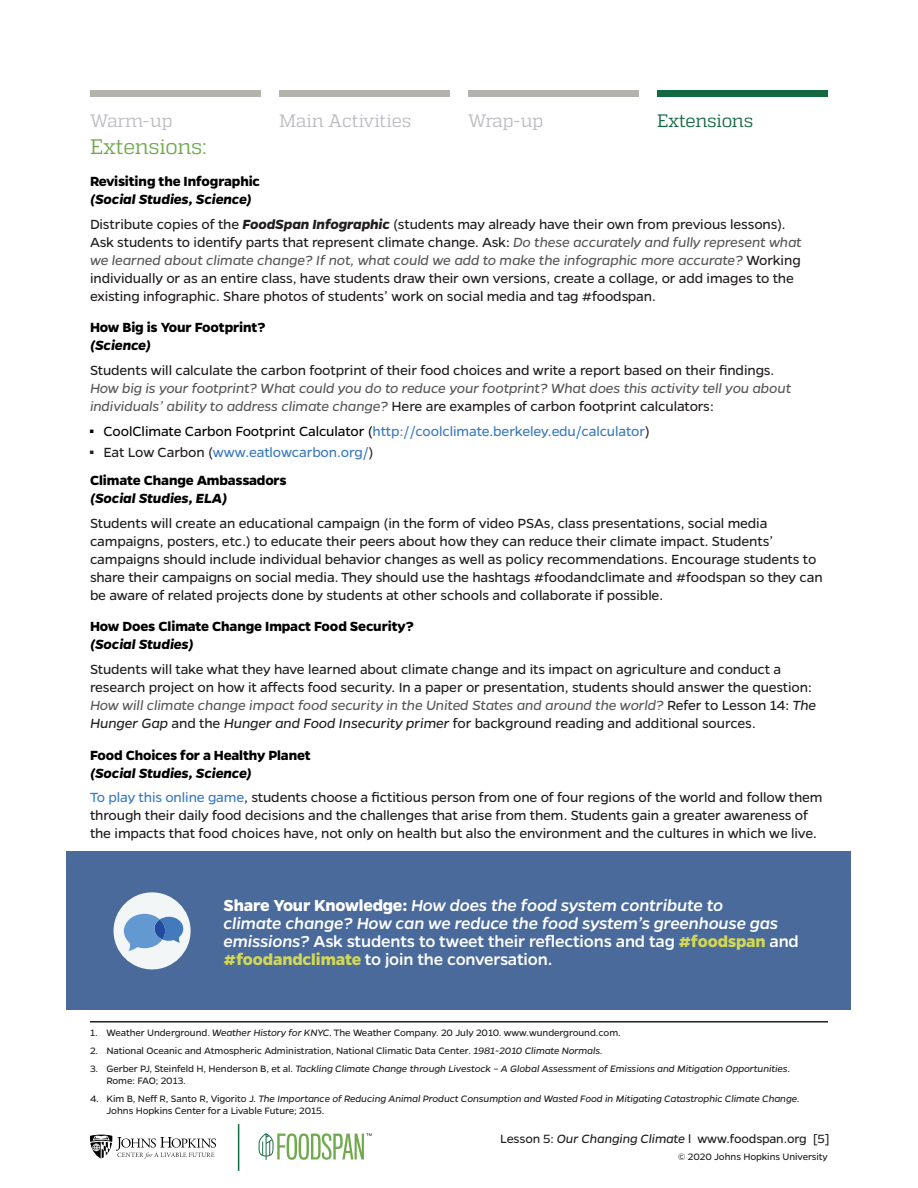
<style>
.page{position:relative;width:918px;height:1188px;background:#fff}
.page>*{position:absolute;margin:0;border:0;box-sizing:border-box;transform-origin:0 0}
.lessons_subhead-gree{font:21px "Quadon";letter-spacing:-.01em;color:#71aa4d}
.teachers_note-share{font:italic 500 18px/18px "Gentona";letter-spacing:-.01em;color:#fff}
.Nav_Gray{font:18px "Quadon";letter-spacing:-.015em;color:#bcbdc0}
.Nav_Green{font:18px "Quadon";letter-spacing:-.01em;color:#136942}
.Paragraph{font:15px/18px "Gentona";letter-spacing:-.01em;color:#231f20}
.extensions{font:700 15px/18px "Gentona";letter-spacing:-.01em;color:#000}
.t1{font:15px "Gentona";letter-spacing:-.01em;color:#3c7bbf}
.t2{font:13.5px "Gentona";letter-spacing:-.01em;color:#231f20}
.t3{font:italic 10.5px/12px "Gentona";letter-spacing:-.01em;color:#231f20}
.t4{font:10.5px "Gentona";letter-spacing:-.01em;color:#231f20}
.s1{font-style:italic}
.s2{font-weight:700;font-style:italic}
.s3{font-style:italic;color:#57585a}
.s4{color:#040503}
.s5{color:#231f20}
.s6{color:#3c7bbf}
.s7{font-weight:700;font-style:normal}
.s8{font-style:normal}
.s9{font-weight:700;font-style:normal;color:#d2d853}
</style>
<div class="page">
<svg style="left:90px;top:1135px;width:126px;height:24px"></svg>
<hr style="left:238px;top:1124px;width:1px;height:47px;background:#136942">
<svg style="left:259px;top:1133px;width:113px;height:27px"></svg>
<hr style="left:90px;top:1021px;width:738px;height:2px;background:#231f20">
<div style="left:67px;top:852px;width:784px;height:158px;background:#496a9b"></div>
<div style="left:114px;top:892px;width:77px;height:77px;background:#f3f6f7;border-radius:50%"></div>
<svg style="left:124px;top:914px;width:59px;height:37px"></svg>
<div style="left:90px;top:90px;width:170px;height:6px;background:#b4b2ad"></div>
<div style="left:468px;top:90px;width:171px;height:6px;background:#b4b2ad"></div>
<div style="left:279px;top:90px;width:170px;height:6px;background:#b4b2ad"></div>
<div style="left:658px;top:90px;width:170px;height:6px;background:#136942"></div>
<p class="Nav_Gray" style="left:90px;top:111px;width:84px">Warm-up</p>
<p class="Nav_Gray" style="left:279px;top:111px;width:134px">Main Activities</p>
<p class="Nav_Gray" style="left:468px;top:111px;width:77px">Wrap-up</p>
<p class="Nav_Green" style="left:657px;top:111px;width:98px">Extensions</p>
<p class="lessons_subhead-gree" style="left:90px;top:135px;width:118px">Extensions:</p>
<p class="extensions" style="left:90px;top:172px;width:172px">Revisiting the Infographic <span class="s1">(Social Studies, Science)</span></p>
<p class="Paragraph" style="left:90px;top:215px;width:713px">Distribute copies of the <span class="s2">FoodSpan Infographic</span> (students may already have their own from previous lessons).<br>Ask students to identify parts that represent climate change. Ask: <span class="s3">Do these accurately and fully represent what we learned about climate change? If not, what could we add to make the infographic more accurate?</span> Working individually or as an entire class, have students draw their own versions, create a collage, or add images to the existing infographic. Share photos of students’ work on social media and tag #foodspan.</p>
<p class="extensions" style="left:90px;top:318px;width:177px">How Big is Your Footprint? <span class="s1">(Science)</span></p>
<p class="Paragraph" style="left:90px;top:361px;width:703px">Students will calculate the carbon footprint of their food choices and write a report based on their findings.<br><span class="s3">How big is your footprint? What could you do to reduce your footprint? What does this activity tell you about individuals’ ability to address climate change?</span> Here are examples of carbon footprint calculators:</p>
<p class="t1" style="left:90px;top:423px;width:561px"><sup>◼</sup> <span class="s4">CoolClimate Carbon Footprint Calculator (</span>http://coolclimate.berkeley.edu/calculator<span class="s5">)</span></p>
<p class="t1" style="left:90px;top:444px;width:285px"><sup>◼</sup> <span class="s5">Eat Low Carbon (</span>www.eatlowcarbon.org/<span class="s5">)</span></p>
<p class="extensions" style="left:90px;top:471px;width:198px">Climate Change Ambassadors <span class="s1">(Social Studies, ELA)</span></p>
<p class="Paragraph" style="left:90px;top:514px;width:734px">Students will create an educational campaign (in the form of video PSAs, class presentations, social media campaigns, posters, etc.) to educate their peers about how they can reduce their climate impact. Students’ campaigns should include individual behavior changes as well as policy recommendations. Encourage students to share their campaigns on social media. They should use the hashtags #foodandclimate and #foodspan so they can be aware of related projects done by students at other schools and collaborate if possible.</p>
<p class="extensions" style="left:90px;top:618px;width:326px">How Does Climate Change Impact Food Security? <span class="s1">(Social Studies)</span></p>
<p class="Paragraph" style="left:90px;top:660px;width:728px">Students will take what they have learned about climate change and its impact on agriculture and conduct a research project on how it affects food security. In a paper or presentation, students should answer the question:<br><span class="s3">How will climate change impact food security in the United States and around the world?</span> Refer to Lesson 14: <span class="s1">The Hunger Gap</span> and the <span class="s1">Hunger and Food Insecurity primer</span> for background reading and additional sources.</p>
<p class="extensions" style="left:90px;top:746px;width:222px">Food Choices for a Healthy Planet <span class="s1">(Social Studies, Science)</span></p>
<p class="Paragraph" style="left:90px;top:789px;width:734px"><span class="s6">To play this online game</span>, students choose a fictitious person from one of four regions of the world and follow them through their daily food decisions and the challenges that arise from them. Students gain a greater awareness of the impacts that food choices have, not only on health but also the environment and the cultures in which we live.</p>
<p class="teachers_note-share" style="left:224px;top:896px;width:577px"><span class="s7">Share Your Knowledge:</span> How does the food system contribute to<br>climate change? How can we reduce the food system’s greenhouse gas emissions? <span class="s8">Ask students to tweet their reflections and tag</span> <span class="s9">#foodspan</span> <span class="s8">and </span><span class="s9">#foodandclimate</span> <span class="s8">to join the conversation.</span></p>
<p class="t4" style="left:90px;top:1027px;width:532px">1. Weather Underground. <span class="s1">Weather History for KNYC.</span> The Weather Company. 20 July 2010. www.wunderground.com.</p>
<p class="t4" style="left:90px;top:1045px;width:514px">2. National Oceanic and Atmospheric Administration, National Climatic Data Center. <span class="s1">1981-2010 Climate Normals.</span></p>
<p class="t3" style="left:106px;top:1063px;width:685px;text-indent:-16px"><span class="s8">3. Gerber PJ, Steinfeld H, Henderson B, et al.</span> Tackling Climate Change through Livestock – A Global Assessment of Emissions and Mitigation Opportunities.<br><span class="s8">Rome: FAO; 2013.</span></p>
<p class="t3" style="left:106px;top:1093px;width:695px;text-indent:-16px"><span class="s8">4. Kim B, Neff R, Santo R, Vigorito J.</span> The Importance of Reducing Animal Product Consumption and Wasted Food in Mitigating Catastrophic Climate Change.<br><span class="s8">Johns Hopkins Center for a Livable Future; 2015.</span></p>
<p class="t2" style="left:500px;top:1132px;width:331px">Lesson 5: <span class="s1">Our Changing Climate</span> l www.foodspan.org [5]</p>
<p class="t4" style="left:678px;top:1151px;width:152px">© 2020 Johns Hopkins University</p>
</div>
